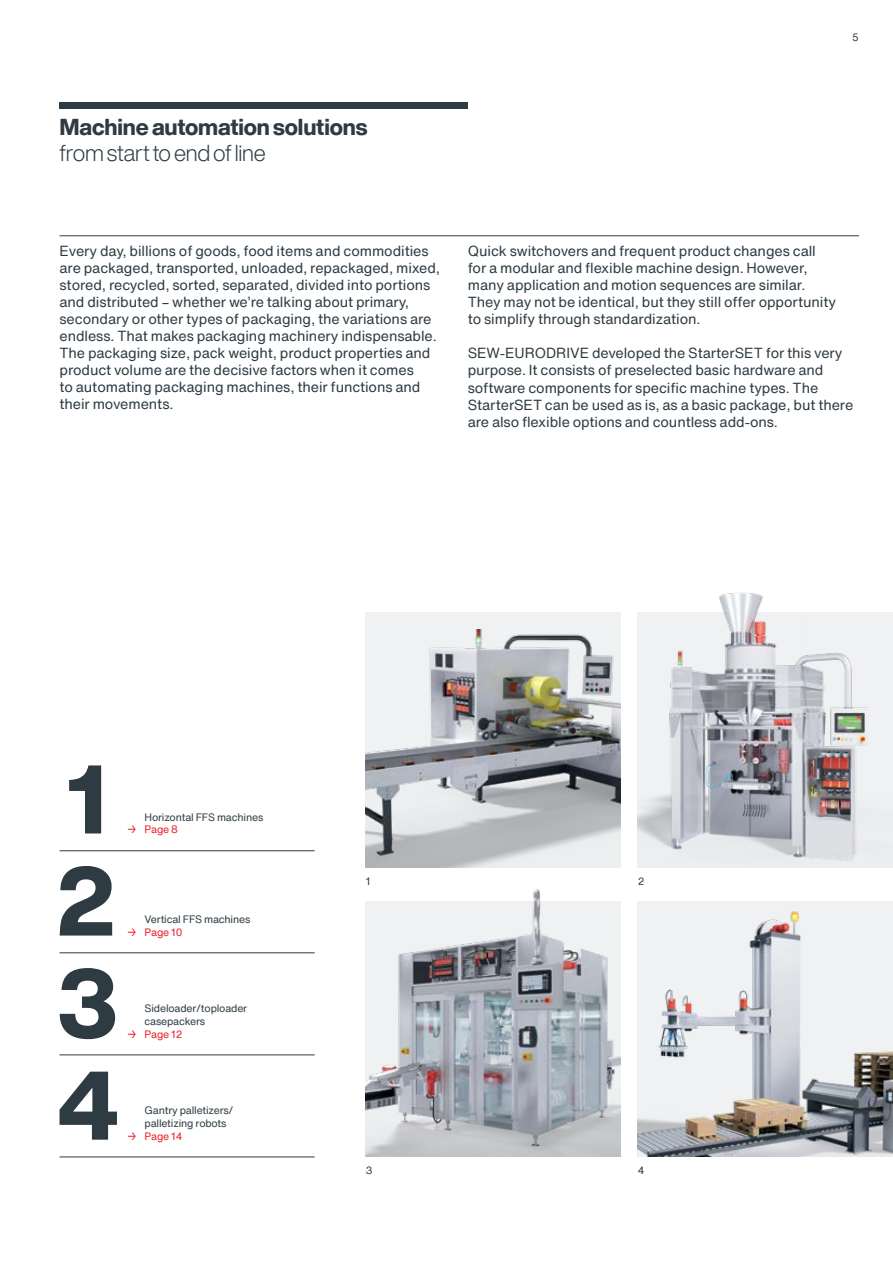
<style>
.page{position:relative;width:893px;height:1263px;background:#fff}
.page>*{position:absolute;margin:0;border:0;box-sizing:border-box;transform-origin:0 0}
.t1{font:800 95.55px "Helvetica Now Display";color:#2e3b42}
.t2{font:800 22.5px "Helvetica Now Display";letter-spacing:-.01em;color:#2e3b42}
.t3{font:300 22.5px "Helvetica Now Display";letter-spacing:-.01em;color:#2e3b42}
.t4{font:14.25px/17px "Helvetica Now Text";letter-spacing:-.005em;color:#2e3b42}
.t5{font:10.5px/12.8px "Helvetica Now Text";letter-spacing:-.015em;color:#2e3b42}
.t6{font:10.5px "Helvetica Now Text";letter-spacing:-.015em;color:#ed1c29}
</style>
<div class="page">
<div style="left:60px;top:102px;width:408px;height:6px;background:#2e3b42"></div>
<hr style="left:60px;top:236px;width:799px;height:1px;background:#2e3b42">
<hr style="left:60px;top:850px;width:255px;height:1px;background:#2e3b42">
<hr style="left:60px;top:952px;width:255px;height:1px;background:#2e3b42">
<hr style="left:60px;top:1054px;width:255px;height:1px;background:#2e3b42">
<hr style="left:60px;top:1157px;width:255px;height:1px;background:#2e3b42">
<div style="left:366px;top:612px;width:255px;height:255px;background:#eff1f3"></div>
<img style="left:366px;top:629px;width:255px;height:238px">
<img style="left:638px;top:592px;width:255px;height:275px">
<img style="left:638px;top:901px;width:255px;height:256px">
<img style="left:366px;top:889px;width:255px;height:268px">
<h2 class="t2" style="left:60px;top:111px;width:309px">Machine automation solutions</h2>
<h2 class="t3" style="left:60px;top:137px;width:208px">from start to end of line</h2>
<p class="t5" style="left:852px;top:31px;width:8px">5</p>
<p class="t4" style="left:60px;top:242px;width:382px">Every day, billions of goods, food items and commodities are packaged, transported, unloaded, repackaged, mixed, stored, recycled, sorted, separated, divided into portions and distributed – whether we’re talking about primary, secondary or other types of packaging, the variations are endless. That makes packaging machinery indispensable.<br>The packaging size, pack weight, product properties and product volume are the decisive factors when it comes<br>to automating packaging machines, their functions and their movements.</p>
<p class="t4" style="left:468px;top:242px;width:370px">Quick switchovers and frequent product changes call for a modular and flexible machine design. However, many application and motion sequences are similar.<br>They may not be identical, but they still offer opportunity to simplify through standardization.</p>
<p class="t4" style="left:468px;top:345px;width:387px">SEW‑EURODRIVE developed the StarterSET for this very purpose. It consists of preselected basic hardware and software components for specific machine types. The StarterSET can be used as is, as a basic package, but there are also flexible options and countless add-ons.</p>
<h1 class="t1" style="left:67px;top:733px;width:41px">1</h1>
<h1 class="t1" style="left:56px;top:835px;width:61px">2</h1>
<h1 class="t1" style="left:56px;top:937px;width:63px">3</h1>
<p class="t5" style="left:145px;top:810px;width:120px">Horizontal FFS machines</p>
<p class="t6" style="left:128px;top:822px;width:52px">→ Page 8</p>
<p class="t5" style="left:145px;top:912px;width:107px">Vertical FFS machines</p>
<p class="t6" style="left:128px;top:924px;width:57px">→ Page 10</p>
<p class="t5" style="left:145px;top:1002px;width:104px">Sideloader/toploader casepackers</p>
<p class="t6" style="left:128px;top:1026px;width:57px">→ Page 12</p>
<h1 class="t1" style="left:56px;top:1039px;width:65px">4</h1>
<p class="t5" style="left:145px;top:1104px;width:90px">Gantry palletizers/ palletizing robots</p>
<p class="t6" style="left:128px;top:1128px;width:57px">→ Page 14</p>
<p class="t5" style="left:366px;top:874px;width:6px">1</p>
<p class="t5" style="left:638px;top:874px;width:8px">2</p>
<p class="t5" style="left:366px;top:1163px;width:8px">3</p>
<p class="t5" style="left:638px;top:1163px;width:8px">4</p>
</div>
